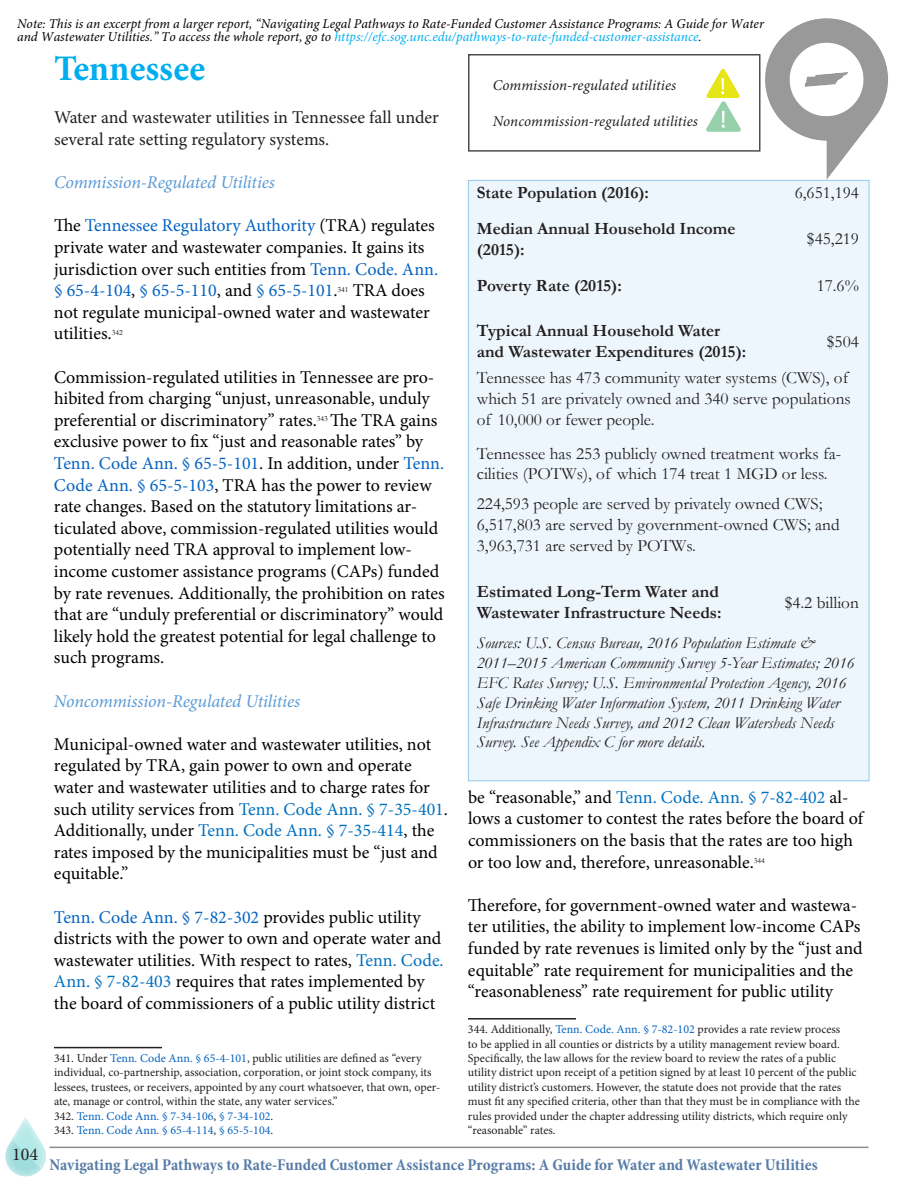
<style>
.page{position:relative;width:918px;height:1188px;background:#fff}
.page>*{position:absolute;margin:0;border:0;box-sizing:border-box;transform-origin:0 0}
.t1{font:700 36px "Minion Pro";color:#00aeef}
.t2{font:18px/21.6px "Minion Pro";color:#000}
.t3{font:18px/21.6px "Minion Pro";color:#231f20}
.t4{font:italic 18px "Minion Pro";letter-spacing:-.01em;color:#5b9bd5}
.t5{font:17.25px/20.7px "Garamond";color:#231f20}
.t6{font:700 17.25px/20.7px "Garamond";color:#231f20}
.t7{font:italic 16.5px/19.8px "Garamond";color:#231f20}
.t8{font:700 condensed 16.5px "Minion Pro";letter-spacing:-.005em;color:#577ca7}
.Headline_3__Left_Ali{font:italic 15px "Minion Pro";letter-spacing:.005em;color:#231f20}
.t9{font:italic 13.5px/13.5px "Minion Pro";color:#000}
.Paragraph_Style_1{font:12px/14.4px "Minion Pro";color:#231f20}
.Paragraph_Style_1-2{font:12px "Minion Pro";color:#0563c1}
.t10{font:7.8px "Garamond";color:#000}
.s1{color:#00aeef}
.s2{color:#0563c1}
.s3{color:#0070c0}
.s4{color:#231f20}
</style>
<div class="page">
<hr style="left:50px;top:1147px;width:818px;height:1px;background:#231f20">
<div style="left:0;top:1107px;width:55px;height:81px;background:#fff;opacity:.75"></div>
<hr style="left:54px;top:1047px;width:108px;height:1px;background:#231f20">
<div style="left:468px;top:180px;width:401px;height:601px;background:#edf6fc"></div>
<hr style="left:468px;top:1018px;width:108px;height:2px;background:#231f20">
<img style="left:736px;top:18px;width:152px;height:171px">
<div style="left:468px;top:54px;width:292px;height:98px;background:#fff"></div>
<svg style="left:706px;top:69px;width:35px;height:63px"></svg>
<p class="t9" style="left:17px;top:17px;width:748px">Note: This is an excerpt from a larger report, “Navigating Legal Pathways to Rate-Funded Customer Assistance Programs: A Guide for Water and Wastewater Utilities.” To access the whole report, go to <span class="s1">https://efc.sog.unc.edu/pathways-to-rate-funded-customer-assistance</span>.</p>
<p class="t3" style="left:12px;top:1143px;width:27px">104</p>
<p class="t1" style="left:54px;top:43px;width:153px">Tennessee</p>
<p class="t3" style="left:54px;top:107px;width:386px">Water and wastewater utilities in Tennessee fall under several rate setting regulatory systems.</p>
<p class="t4" style="left:54px;top:170px;width:222px">Commission-Regulated Utilities</p>
<p class="t2" style="left:54px;top:215px;width:386px">The <span class="s2">Tennessee Regulatory Authority</span> (TRA) regulates private water and wastewater companies. It gains its jurisdiction over such entities from <span class="s2">Tenn. Code. Ann. § 65-4-104</span>, <span class="s2">§ 65-5-110</span>, and <span class="s2">§ 65-5-101</span>.</p>
<p class="t2" style="left:54px;top:280px;width:377px;text-indent:299px">TRA does not regulate municipal-owned water and wastewater utilities.</p>
<p class="t10" style="left:338px;top:284px;width:13px">341</p>
<p class="t10" style="left:112px;top:327px;width:13px">342</p>
<p class="t2" style="left:54px;top:366px;width:382px">Commission-regulated utilities in Tennessee are pro&shy;hibited from charging “unjust, unreasonable, unduly preferential or discriminatory” rates.</p>
<p class="t2" style="left:54px;top:409px;width:392px;text-indent:276px">The TRA gains exclusive power to fix “just and reasonable rates” by <span class="s2">Tenn. Code Ann. § 65-5-101</span>. In addition, under <span class="s2">Tenn.<br>Code Ann. § 65-5-103</span>, TRA has the power to review rate changes. Based on the statutory limitations ar&shy;ticulated above, commission-regulated utilities would potentially need TRA approval to implement low&shy;income customer assistance programs (CAPs) funded by rate revenues. Additionally, the prohibition on rates that are “unduly preferential or discriminatory” would likely hold the greatest potential for legal challenge to such programs.</p>
<p class="t4" style="left:54px;top:689px;width:248px">Noncommission-Regulated Utilities</p>
<p class="t2" style="left:54px;top:733px;width:396px">Municipal-owned water and wastewater utilities, not regulated by TRA, gain power to own and operate water and wastewater utilities and to charge rates for such utility services from <span class="s3">Tenn. Code Ann. § 7-35-401</span>.<br>Additionally, under <span class="s3">Tenn. Code Ann. § 7-35-414</span>, the rates imposed by the municipalities must be “just and equitable.”</p>
<p class="t2" style="left:54px;top:906px;width:391px"><span class="s2">Tenn. Code Ann. § 7-82-302</span> provides public utility districts with the power to own and operate water and wastewater utilities. With respect to rates, <span class="s3">Tenn. Code.<br>Ann. § 7-82-403</span> requires that rates implemented by the board of commissioners of a public utility district</p>
<p class="Paragraph_Style_1" style="left:54px;top:1051px;width:388px">341. Under <span class="s2">Tenn. Code Ann. § 65-4-101</span>, public utilities are defined as “every individual, co-partnership, association, corporation, or joint stock company, its lessees, trustees, or receivers, appointed by any court whatsoever, that own, oper&shy;ate, manage or control, within the state, any water services.”</p>
<p class="Paragraph_Style_1-2" style="left:54px;top:1108px;width:221px"><span class="s4">342.</span> Tenn. Code Ann. § 7-34-106<span class="s4">,</span> § 7-34-102<span class="s4">.</span></p>
<p class="Paragraph_Style_1-2" style="left:54px;top:1122px;width:221px"><span class="s4">343.</span> Tenn. Code Ann. § 65-4-114<span class="s4">,</span> § 65-5-104<span class="s4">.</span></p>
<p class="t10" style="left:317px;top:414px;width:13px">343</p>
<p class="Headline_3__Left_Ali" style="left:493px;top:75px;width:185px">Commission-regulated utilities</p>
<p class="Headline_3__Left_Ali" style="left:493px;top:111px;width:207px">Noncommission-regulated utilities</p>
<p class="t6" style="left:477px;top:182px;width:174px">State Population (2016):</p>
<p class="t5" style="left:795px;top:181px;width:66px">6,651,194</p>
<p class="t6" style="left:477px;top:218px;width:260px">Median Annual Household Income (2015):</p>
<p class="t5" style="left:807px;top:228px;width:53px">$45,219</p>
<p class="t6" style="left:477px;top:276px;width:147px">Poverty Rate (2015):</p>
<p class="t5" style="left:817px;top:275px;width:44px">17.6%</p>
<p class="t6" style="left:477px;top:320px;width:271px">Typical Annual Household Water and Wastewater Expenditures (2015):</p>
<p class="t5" style="left:477px;top:322px;width:384px;line-height:36.6px;text-indent:350px">$504<br>Tennessee has 473 community water systems (CWS), of</p>
<p class="t5" style="left:477px;top:388px;width:375px">which 51 are privately owned and 340 serve populations of 10,000 or fewer people.</p>
<p class="t5" style="left:477px;top:442px;width:366px">Tennessee has 253 publicly owned treatment works fa&shy;cilities (POTWs), of which 174 treat 1 MGD or less.</p>
<p class="t5" style="left:477px;top:493px;width:364px">224,593 people are served by privately owned CWS;<br>6,517,803 are served by government-owned CWS; and<br>3,963,731 are served by POTWs.</p>
<p class="t6" style="left:477px;top:582px;width:246px">Estimated Long-Term Water and<br>Wastewater Infrastructure Needs:</p>
<p class="t5" style="left:785px;top:592px;width:76px">$4.2 billion</p>
<p class="t7" style="left:477px;top:633px;width:379px">Sources: U.S. Census Bureau, 2016 Population Estimate &amp; 2011–2015 American Community Survey 5-Year Estimates; 2016<br>EFC Rates Survey; U.S. Environmental Protection Agency, 2016<br>Safe Drinking Water Information System, 2011 Drinking Water Infrastructure Needs Survey, and 2012 Clean Watersheds Needs Survey. See Appendix C for more details.</p>
<p class="t2" style="left:468px;top:786px;width:397px">be “reasonable,” and <span class="s3">Tenn. Code. Ann. § 7-82-402</span> al&shy;lows a customer to contest the rates before the board of commissioners on the basis that the rates are too high or too low and, therefore, unreasonable.</p>
<p class="t10" style="left:754px;top:855px;width:13px">344</p>
<p class="t2" style="left:468px;top:894px;width:396px">Therefore, for government-owned water and wastewa&shy;ter utilities, the ability to implement low-income CAPs funded by rate revenues is limited only by the “just and equitable” rate requirement for municipalities and the “reasonableness” rate requirement for public utility</p>
<p class="Paragraph_Style_1" style="left:468px;top:1022px;width:393px">344. Additionally, <span class="s2">Tenn. Code. Ann. § 7-82-102</span> provides a rate review process<br>to be applied in all counties or districts by a utility management review board.<br>Specifically, the law allows for the review board to review the rates of a public utility district upon receipt of a petition signed by at least 10 percent of the public utility district’s customers. However, the statute does not provide that the rates must fit any specified criteria, other than that they must be in compliance with the rules provided under the chapter addressing utility districts, which require only “reasonable” rates.</p>
<p class="t8" style="left:50px;top:1153px;width:770px">Navigating Legal Pathways to Rate-Funded Customer Assistance Programs: A Guide for Water and Wastewater Utilities</p>
</div>
